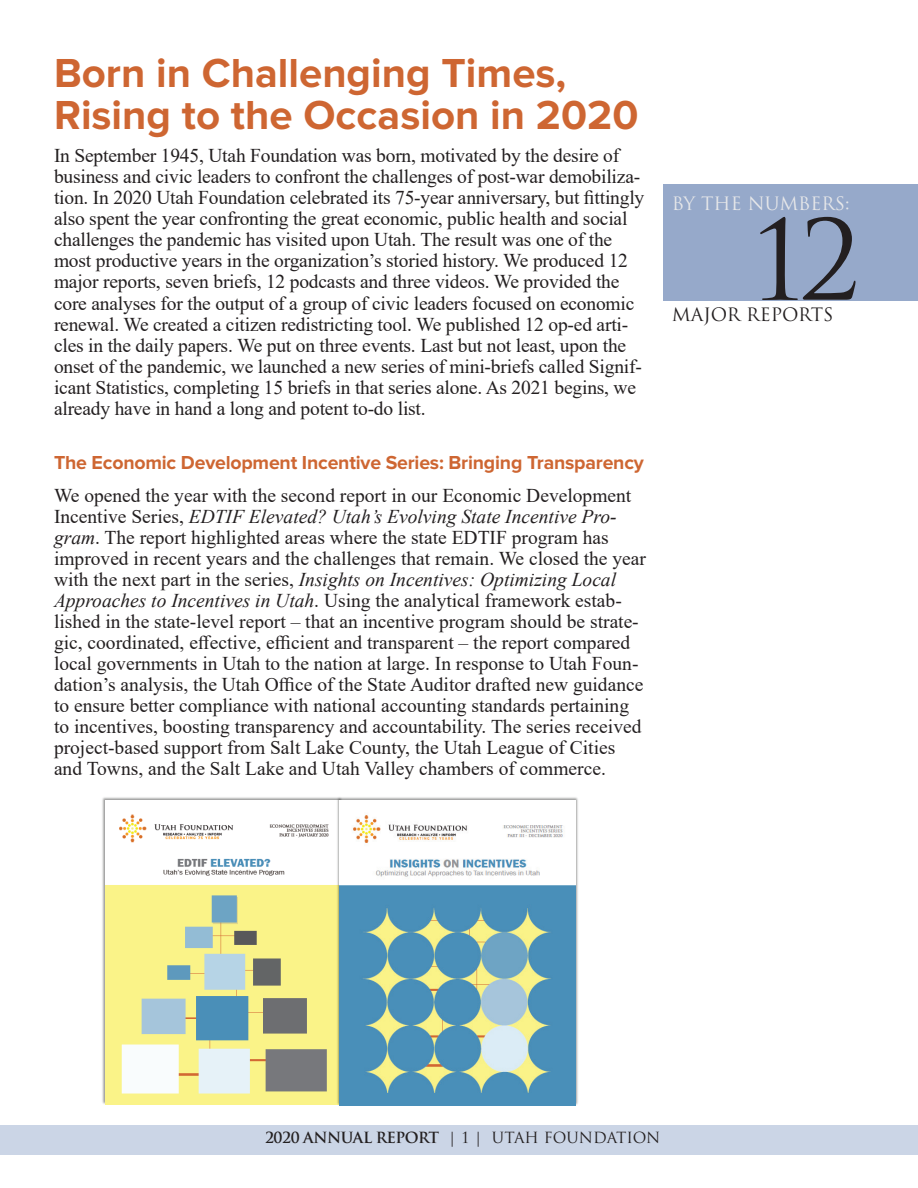
<style>
.page{position:relative;width:918px;height:1188px;background:#fff}
.page>*{position:absolute;margin:0;border:0;box-sizing:border-box;transform-origin:0 0}
.t1{font:108px "Trajan Pro";color:#231f20}
.t2{font:700 42px/42px "Proxima Nova";color:#ce6632}
.t3{font:19.5px/21px "Times New Roman";letter-spacing:-.01em;color:#231f20}
.t4{font:700 19.5px "Proxima Nova";letter-spacing:-.01em;color:#ce6632}
.t5{font:18px "Trajan Pro";color:#e6e7e9}
.t6{font:18px "Trajan Pro";letter-spacing:-.005em;color:#231f20}
.t7{font:15px "Trajan Pro";color:#231f20}
.s1{font-style:italic}
.s2{font-weight:700}
</style>
<div class="page">
<div style="left:664px;top:184px;width:254px;height:117px;background:#96a9ca"></div>
<div style="left:0;top:1125px;width:918px;height:30px;background:#cbd5e6"></div>
<img style="left:102px;top:797px;width:233px;height:308px">
<img style="left:106px;top:800px;width:229px;height:305px">
<img style="left:335px;top:797px;width:243px;height:309px">
<h2 class="t2" style="left:54px;top:53px;width:586px">Born in Challenging Times,<br>Rising to the Occasion in 2020</h2>
<p class="t3" style="left:54px;top:145px;width:592px">In September 1945, Utah Foundation was born, motivated by the desire of business and civic leaders to confront the challenges of post-war demobiliza&shy;tion. In 2020 Utah Foundation celebrated its 75-year anniversary, but fittingly also spent the year confronting the great economic, public health and social challenges the pandemic has visited upon Utah. The result was one of the most productive years in the organization’s storied history. We produced 12 major reports, seven briefs, 12 podcasts and three videos. We provided the core analyses for the output of a group of civic leaders focused on economic renewal. We created a citizen redistricting tool. We published 12 op-ed arti&shy;cles in the daily papers. We put on three events. Last but not least, upon the onset of the pandemic, we launched a new series of mini-briefs called Signif&shy;icant Statistics, completing 15 briefs in that series alone. As 2021 begins, we already have in hand a long and potent to-do list.</p>
<p class="t4" style="left:54px;top:451px;width:591px">The Economic Development Incentive Series: Bringing Transparency</p>
<p class="t3" style="left:54px;top:484px;width:594px">We opened the year with the second report in our Economic Development Incentive Series, <span class="s1">EDTIF Elevated? Utah’s Evolving State Incentive Pro&shy;gram</span>. The report highlighted areas where the state EDTIF program has improved in recent years and the challenges that remain. We closed the year with the next part in the series, <span class="s1">Insights on Incentives: Optimizing Local Approaches to Incentives in Utah</span>. Using the analytical framework estab&shy;lished in the state-level report – that an incentive program should be strate&shy;gic, coordinated, effective, efficient and transparent – the report compared local governments in Utah to the nation at large. In response to Utah Foun&shy;dation’s analysis, the Utah Office of the State Auditor drafted new guidance to ensure better compliance with national accounting standards pertaining to incentives, boosting transparency and accountability. The series received project-based support from Salt Lake County, the Utah League of Cities and Towns, and the Salt Lake and Utah Valley chambers of commerce.</p>
<p class="t5" style="left:672px;top:192px;width:179px">BY THE NUMBERS:</p>
<h1 class="t1" style="left:748px;top:192px;width:114px">12</h1>
<p class="t6" style="left:672px;top:303px;width:163px">MAJOR REPORTS</p>
<p class="t7" style="left:265px;top:1128px;width:397px"><span class="s2">2020 ANNUAL REPORT</span> | 1 | UTAH FOUNDATION</p>
</div>
